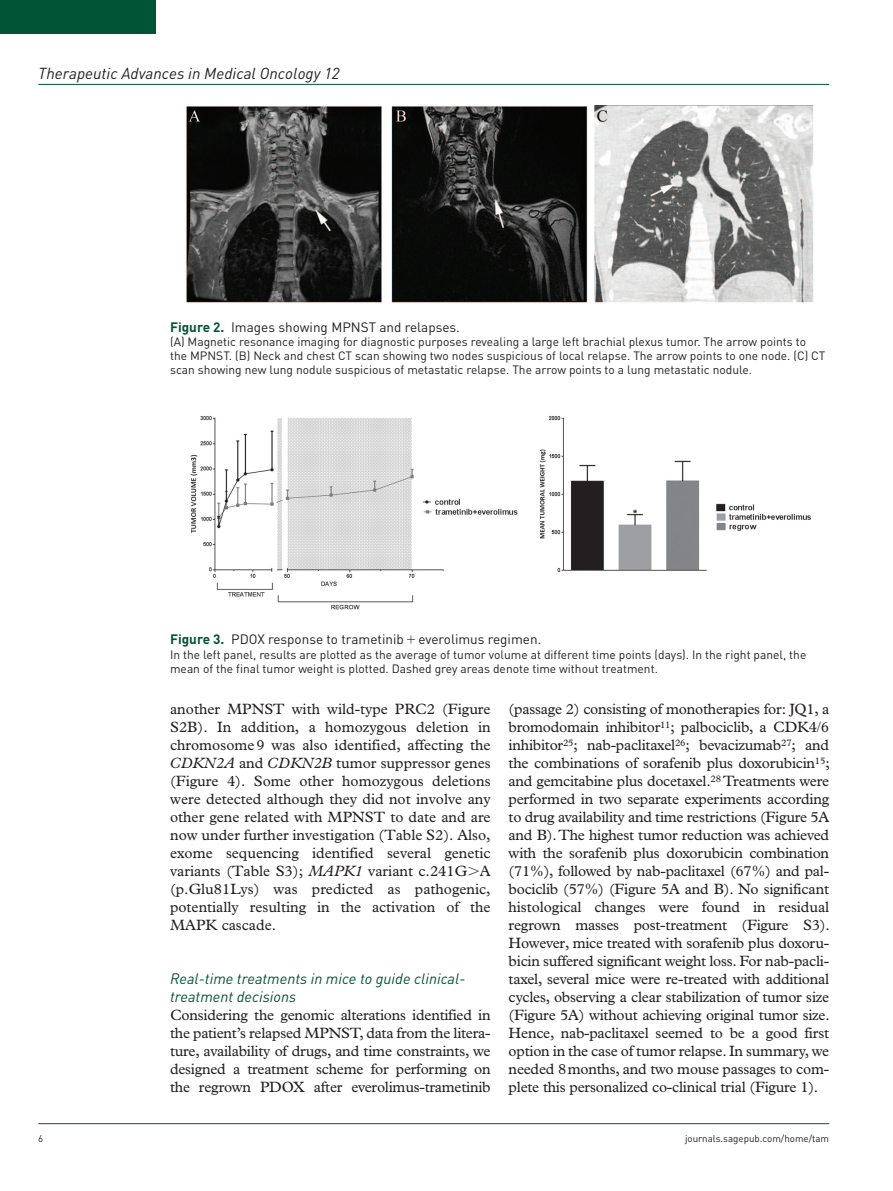
<style>
.page{position:relative;width:893px;height:1191px;background:#fff}
.page>*{position:absolute;margin:0;border:0;box-sizing:border-box;transform-origin:0 0}
.t1{font:italic 15.75px "DIN";color:#231f20}
.t2{font:15px/18px "Plantin Std";letter-spacing:-.015em;color:#231f20;text-align:justify}
.t3{font:italic 15px/18px "DIN";color:#015436}
.t4{font:13.5px "DIN";color:#231f20}
.t5{font:12px/14.2px "DIN";color:#231f20}
.t6{font:9.75px "DIN";color:#231f20}
.s1{font-weight:700;color:#015436}
.s2{font-style:italic}
</style>
<div class="page">
<hr style="left:38px;top:84px;width:791px;height:1px;background:#015436">
<hr style="left:38px;top:1123px;width:791px;height:1px;background:#015436">
<div style="left:0;top:0;width:155px;height:34px;background:#015436"></div>
<img style="left:190px;top:416px;width:621px;height:194px">
<img style="left:185px;top:106px;width:629px;height:197px">
<p class="t1" style="left:38px;top:63px;width:303px">Therapeutic Advances in Medical Oncology 12</p>
<p class="t4" style="left:170px;top:318px;width:291px"><span class="s1">Figure 2.</span> Images showing MPNST and relapses.</p>
<p class="t5" style="left:170px;top:334px;width:657px">(A) Magnetic resonance imaging for diagnostic purposes revealing a large left brachial plexus tumor. The arrow points to the MPNST. (B) Neck and chest CT scan showing two nodes suspicious of local relapse. The arrow points to one node. (C) CT scan showing new lung nodule suspicious of metastatic relapse. The arrow points to a lung metastatic nodule.</p>
<p class="t4" style="left:170px;top:631px;width:373px"><span class="s1">Figure 3.</span> PDOX response to trametinib everolimus regimen.</p>
<p class="t5" style="left:170px;top:647px;width:638px">In the left panel, results are plotted as the average of tumor volume at different time points (days). In the right panel, the mean of the final tumor weight is plotted. Dashed grey areas denote time without treatment.</p>
<p class="t2" style="left:170px;top:700px;width:322px">another MPNST with wild-type PRC2 (Figure S2B). In addition, a homozygous deletion in chromosome9 was also identified, affecting the <span class="s2">CDKN2A</span> and <span class="s2">CDKN2B</span> tumor suppressor genes (Figure 4). Some other homozygous deletions were detected although they did not involve any other gene related with MPNST to date and are now under further investigation (Table S2). Also, exome sequencing identified several genetic variants (Table S3); <span class="s2">MAPK1</span> variant c.241G A (p.Glu81Lys) was predicted as pathogenic, potentially resulting in the activation of the MAPK cascade.</p>
<p class="t3" style="left:170px;top:969px;width:297px">Real-time treatments in mice to guide clinical&shy;treatment decisions</p>
<p class="t2" style="left:170px;top:1006px;width:322px">Considering the genomic alterations identified in the patient’s relapsed MPNST, data from the litera&shy;ture, availability of drugs, and time constraints, we designed a treatment scheme for performing on the regrown PDOX after everolimus-trametinib</p>
<p class="t2" style="left:509px;top:700px;width:323px">(passage 2) consisting of monotherapies for: JQ1, a bromodomain inhibitor<sup>11</sup>; palbociclib, a CDK4/6 inhibitor<sup>25</sup>; nab-paclitaxel<sup>26</sup>; bevacizumab<sup>27</sup>; and the combinations of sorafenib plus doxorubicin<sup>15</sup>; and gemcitabine plus docetaxel.<sup>28</sup> Treatments were performed in two separate experiments according to drug availability and time restrictions (Figure 5A and B). The highest tumor reduction was achieved with the sorafenib plus doxorubicin combination (71%), followed by nab-paclitaxel (67%) and pal&shy;bociclib (57%) (Figure 5A and B). No significant histological changes were found in residual regrown masses post-treatment (Figure S3).<br>However, mice treated with sorafenib plus doxoru&shy;bicin suffered significant weight loss. For nab-pacli&shy;taxel, several mice were re-treated with additional cycles, observing a clear stabilization of tumor size (Figure 5A) without achieving original tumor size.<br>Hence, nab-paclitaxel seemed to be a good first option in the case of tumor relapse. In summary, we needed 8months, and two mouse passages to com&shy;plete this personalized co-clinical trial (Figure 1).</p>
<p class="t6" style="left:38px;top:1132px;width:7px">6</p>
<p class="t6" style="left:685px;top:1132px;width:146px">journals.sagepub.com/home/tam</p>
</div>
